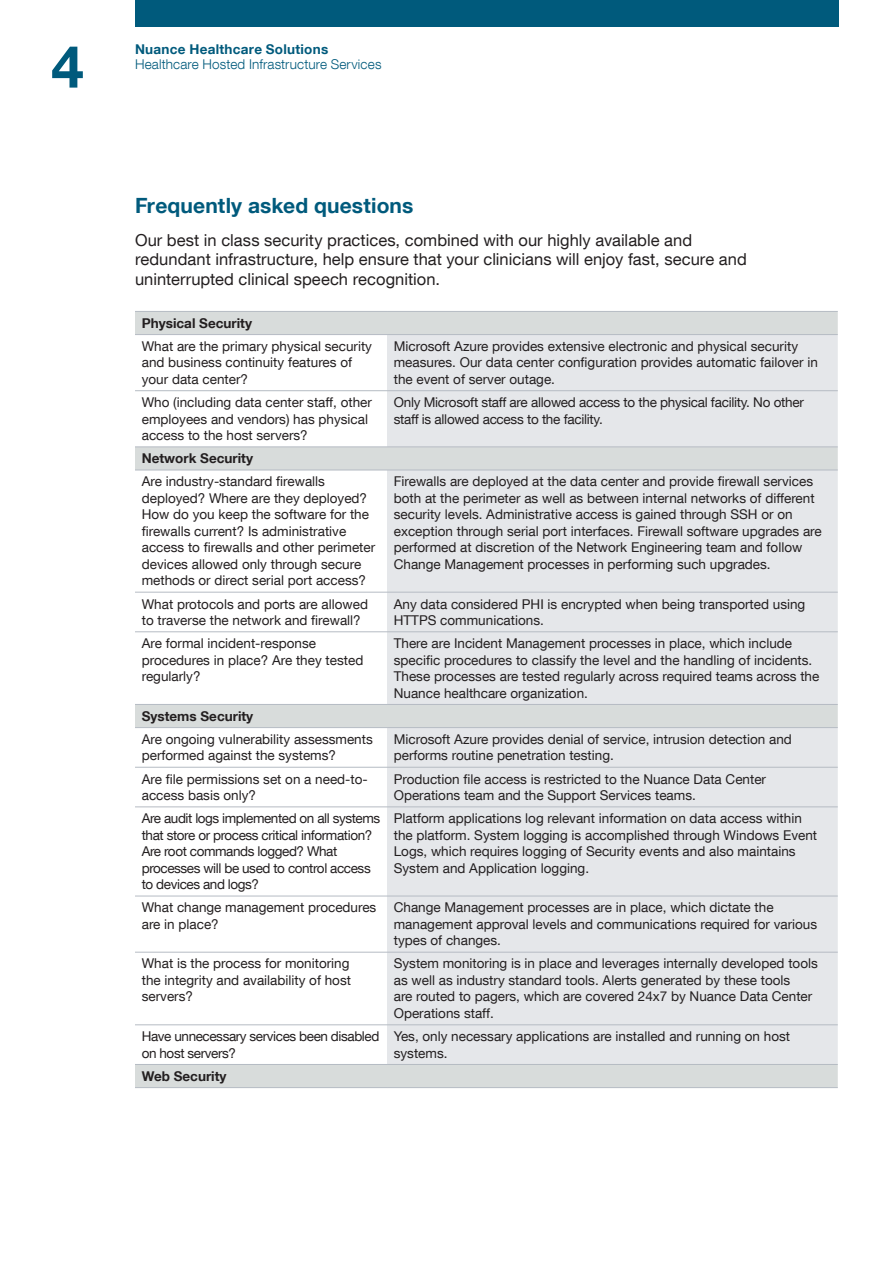
<style>
.page{position:relative;width:893px;height:1263px;background:#fff}
.page>*{position:absolute;margin:0;border:0;box-sizing:border-box;transform-origin:0 0}
.t1{font:700 58.5px "Helvetica Neue LT Com";color:#005a7c}
.t2{font:700 21px "Helvetica Neue LT Com";letter-spacing:.005em;color:#005a7c}
.t3{font:16.5px/19.5px "Helvetica Neue LT Com";letter-spacing:.005em;color:#231f20}
.t4{font:13.5px/16.5px "Helvetica Neue LT Com";color:#231f20}
.t5{font:13.5px/16.5px "Helvetica Neue LT Com";letter-spacing:-.03em;color:#231f20}
.t6{font:13.5px/16.5px "Helvetica Neue LT Com";letter-spacing:-.02em;color:#231f20}
.t7{font:700 13.5px "Helvetica Neue LT Com";color:#231f20}
.t8{font:300 13.5px "Helvetica Neue LT Com";letter-spacing:.01em;color:#005a7c}
.t9{font:700 13.5px "Helvetica Neue LT Com";letter-spacing:.02em;color:#005a7c}
</style>
<div class="page">
<div style="left:135px;top:0;width:704px;height:27px;background:#005a7c"></div>
<div style="left:135px;top:312px;width:703px;height:775px;background:#d8dcdb"></div>
<svg style="left:135px;top:335px;width:252px;height:729px"></svg>
<svg style="left:387px;top:335px;width:451px;height:729px;fill:#e5e7ea"></svg>
<hr style="left:135px;top:311px;width:252px;height:1px;background:#b5bbc3">
<hr style="left:387px;top:311px;width:451px;height:1px;background:#b5bbc3">
<hr style="left:135px;top:334px;width:252px;height:1px;background:#b5bbc3">
<hr style="left:135px;top:390px;width:252px;height:1px;background:#b5bbc3">
<hr style="left:387px;top:334px;width:451px;height:1px;background:#b5bbc3">
<hr style="left:387px;top:390px;width:451px;height:1px;background:#b5bbc3">
<hr style="left:135px;top:446px;width:252px;height:1px;background:#b5bbc3">
<hr style="left:387px;top:446px;width:451px;height:1px;background:#b5bbc3">
<hr style="left:135px;top:470px;width:252px;height:1px;background:#b5bbc3">
<hr style="left:135px;top:592px;width:252px;height:1px;background:#b5bbc3">
<hr style="left:387px;top:470px;width:451px;height:1px;background:#b5bbc3">
<hr style="left:387px;top:592px;width:451px;height:1px;background:#b5bbc3">
<hr style="left:135px;top:631px;width:252px;height:1px;background:#b5bbc3">
<hr style="left:387px;top:631px;width:451px;height:1px;background:#b5bbc3">
<hr style="left:135px;top:704px;width:252px;height:1px;background:#b5bbc3">
<hr style="left:387px;top:704px;width:451px;height:1px;background:#b5bbc3">
<hr style="left:135px;top:727px;width:252px;height:1px;background:#b5bbc3">
<hr style="left:135px;top:767px;width:252px;height:1px;background:#b5bbc3">
<hr style="left:387px;top:727px;width:451px;height:1px;background:#b5bbc3">
<hr style="left:387px;top:767px;width:451px;height:1px;background:#b5bbc3">
<hr style="left:135px;top:806px;width:252px;height:1px;background:#b5bbc3">
<hr style="left:135px;top:896px;width:252px;height:1px;background:#b5bbc3">
<hr style="left:387px;top:806px;width:451px;height:1px;background:#b5bbc3">
<hr style="left:387px;top:896px;width:451px;height:1px;background:#b5bbc3">
<hr style="left:135px;top:952px;width:252px;height:1px;background:#b5bbc3">
<hr style="left:135px;top:1024px;width:252px;height:1px;background:#b5bbc3">
<hr style="left:387px;top:952px;width:451px;height:1px;background:#b5bbc3">
<hr style="left:387px;top:1024px;width:451px;height:1px;background:#b5bbc3">
<hr style="left:135px;top:1064px;width:252px;height:1px;background:#b5bbc3">
<hr style="left:387px;top:1064px;width:451px;height:1px;background:#b5bbc3">
<hr style="left:135px;top:1087px;width:252px;height:1px;background:#b5bbc3">
<hr style="left:387px;top:1087px;width:451px;height:1px;background:#b5bbc3">
<h1 class="t1" style="left:51px;top:30px;width:34px">4</h1>
<p class="t9" style="left:135px;top:40px;width:195px">Nuance Healthcare Solutions</p>
<p class="t8" style="left:135px;top:56px;width:248px">Healthcare Hosted Infrastructure Services</p>
<h2 class="t2" style="left:135px;top:192px;width:280px">Frequently asked questions</h2>
<p class="t3" style="left:135px;top:230px;width:613px">Our best in class security practices, combined with our highly available and redundant infrastructure, help ensure that your clinicians will enjoy fast, secure and uninterrupted clinical speech recognition.</p>
<p class="t7" style="left:142px;top:314px;width:112px">Physical Security</p>
<p class="t4" style="left:142px;top:338px;width:232px">What are the primary physical security and business continuity features of your data center?</p>
<p class="t4" style="left:394px;top:338px;width:426px">Microsoft Azure provides extensive electronic and physical security measures. Our data center configuration provides automatic failover in the event of server outage.</p>
<p class="t4" style="left:142px;top:394px;width:232px">Who (including data center staff, other employees and vendors) has physical access to the host servers?</p>
<p class="t6" style="left:394px;top:394px;width:412px">Only Microsoft staff are allowed access to the physical facility. No other staff is allowed access to the facility.</p>
<p class="t7" style="left:142px;top:450px;width:113px">Network Security</p>
<p class="t4" style="left:142px;top:473px;width:235px">Are industry-standard firewalls deployed? Where are they deployed?<br>How do you keep the software for the firewalls current? Is administrative access to firewalls and other perimeter devices allowed only through secure methods or direct serial port access?</p>
<p class="t4" style="left:394px;top:473px;width:429px">Firewalls are deployed at the data center and provide firewall services both at the perimeter as well as between internal networks of different security levels. Administrative access is gained through SSH or on exception through serial port interfaces. Firewall software upgrades are performed at discretion of the Network Engineering team and follow Change Management processes in performing such upgrades.</p>
<p class="t4" style="left:142px;top:595px;width:228px">What protocols and ports are allowed to traverse the network and firewall?</p>
<p class="t4" style="left:394px;top:595px;width:413px">Any data considered PHI is encrypted when being transported using<br>HTTPS communications.</p>
<p class="t4" style="left:142px;top:635px;width:223px">Are formal incident-response procedures in place? Are they tested regularly?</p>
<p class="t4" style="left:394px;top:635px;width:427px">There are Incident Management processes in place, which include specific procedures to classify the level and the handling of incidents.<br>These processes are tested regularly across required teams across the Nuance healthcare organization.</p>
<p class="t7" style="left:142px;top:707px;width:113px">Systems Security</p>
<p class="t4" style="left:142px;top:730px;width:233px">Are ongoing vulnerability assessments performed against the systems?</p>
<p class="t4" style="left:394px;top:730px;width:400px">Microsoft Azure provides denial of service, intrusion detection and performs routine penetration testing.</p>
<p class="t4" style="left:142px;top:770px;width:228px">Are file permissions set on a need-to&shy;access basis only?</p>
<p class="t4" style="left:394px;top:770px;width:374px">Production file access is restricted to the Nuance Data Center<br>Operations team and the Support Services teams.</p>
<p class="t5" style="left:142px;top:810px;width:240px">Are audit logs implemented on all systems that store or process critical information?<br>Are root commands logged? What processes will be used to control access to devices and logs?</p>
<p class="t4" style="left:394px;top:810px;width:425px">Platform applications log relevant information on data access within the platform. System logging is accomplished through Windows Event Logs, which requires logging of Security events and also maintains System and Application logging.</p>
<p class="t4" style="left:142px;top:899px;width:236px">What change management procedures are in place?</p>
<p class="t4" style="left:394px;top:899px;width:425px">Change Management processes are in place, which dictate the management approval levels and communications required for various types of changes.</p>
<p class="t4" style="left:142px;top:955px;width:211px;text-align:justify">What is the process for monitoring the integrity and availability of host servers?</p>
<p class="t4" style="left:394px;top:955px;width:426px">System monitoring is in place and leverages internally developed tools as well as industry standard tools. Alerts generated by these tools<br>are routed to pagers, which are covered 24x7 by Nuance Data Center Operations staff.</p>
<p class="t5" style="left:142px;top:1028px;width:239px">Have unnecessary services been disabled on host servers?</p>
<p class="t4" style="left:394px;top:1028px;width:398px">Yes, only necessary applications are installed and running on host systems.</p>
<p class="t7" style="left:142px;top:1067px;width:86px">Web Security</p>
</div>
